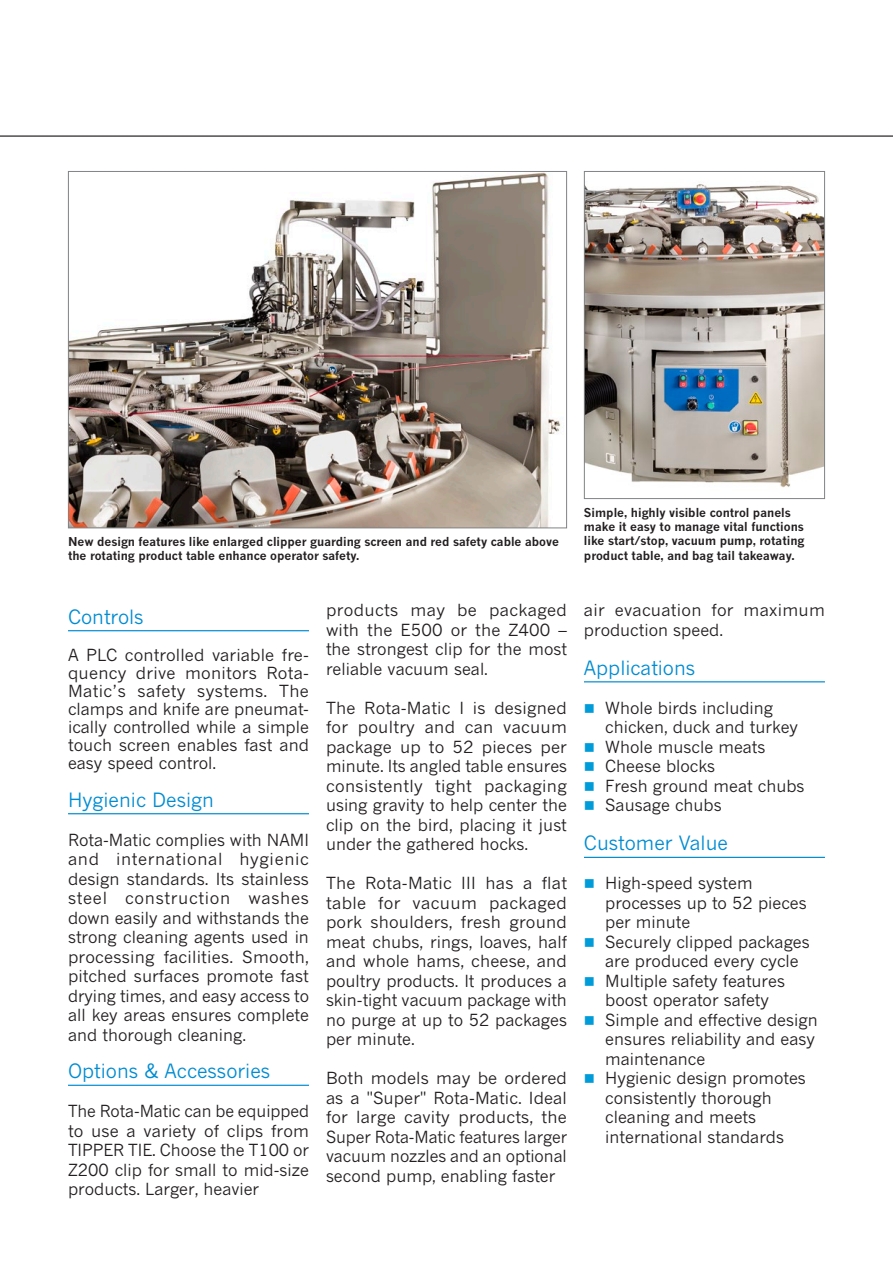
<style>
.page{position:relative;width:893px;height:1263px;background:#fff}
.page>*{position:absolute;margin:0;border:0;box-sizing:border-box;transform-origin:0 0}
.Zwischentitel{font:19.5px "News Gothic MT Pro";color:#008cd2}
.Fliesstext{font:16.5px/19.5px "News Gothic MT Pro";color:#231f20;text-align:justify}
.Zwischentitel-2{font:700 12px/14.4px "News Gothic MT Pro";color:#231f20}
.s1{color:#009cd9}
</style>
<div class="page">
<hr style="left:0;top:135px;width:893px;height:2px;background:#231f20">
<img style="left:70px;top:173px;width:493px;height:353px">
<img style="left:586px;top:184px;width:237px;height:304px">
<div style="left:584px;top:171px;width:241px;height:328px;border:1px solid #808285"></div>
<hr style="left:68px;top:630px;width:241px;height:1px;background:#008cd2">
<hr style="left:68px;top:813px;width:241px;height:1px;background:#008cd2">
<hr style="left:68px;top:1085px;width:241px;height:1px;background:#008cd2">
<hr style="left:584px;top:681px;width:241px;height:1px;background:#008cd2">
<hr style="left:584px;top:857px;width:241px;height:1px;background:#008cd2">
<p class="Zwischentitel-2" style="left:68px;top:534px;width:492px">New design features like enlarged clipper guarding screen and red safety cable above the rotating product table enhance operator safety.</p>
<p class="Zwischentitel" style="left:68px;top:605px;width:77px">Controls</p>
<p class="Fliesstext" style="left:68px;top:646px;width:243px;line-height:18px">A PLC controlled variable fre&shy;quency drive monitors Rota-Matic’s safety systems. The clamps and knife are pneumat&shy;ically controlled while a simple touch screen enables fast and easy speed control.</p>
<p class="Zwischentitel" style="left:68px;top:788px;width:148px">Hygienic Design</p>
<p class="Fliesstext" style="left:68px;top:830px;width:243px">Rota-Matic complies with NAMI and international hygienic design standards. Its stainless steel construction washes down easily and withstands the strong cleaning agents used in processing facilities. Smooth, pitched surfaces promote fast drying times, and easy access to all key areas ensures complete and thorough cleaning.</p>
<p class="Zwischentitel" style="left:68px;top:1059px;width:204px">Options &amp; Accessories</p>
<p class="Fliesstext" style="left:68px;top:1101px;width:243px">The Rota-Matic can be equipped to use a variety of clips from TIPPER TIE. Choose the T100 or Z200 clip for small to mid-size products. Larger, heavier</p>
<p class="Fliesstext" style="left:326px;top:600px;width:242px">products may be packaged with the E500 or the Z400 – the strongest clip for the most reliable vacuum seal.</p>
<p class="Fliesstext" style="left:326px;top:698px;width:243px">The Rota-Matic I is designed for poultry and can vacuum package up to 52 pieces per minute. Its angled table ensures consistently tight packaging using gravity to help center the clip on the bird, placing it just under the gathered hocks.</p>
<p class="Fliesstext" style="left:326px;top:873px;width:243px">The Rota-Matic III has a flat table for vacuum packaged pork shoulders, fresh ground meat chubs, rings, loaves, half and whole hams, cheese, and poultry products. It produces a skin-tight vacuum package with no purge at up to 52 packages per minute.</p>
<p class="Fliesstext" style="left:326px;top:1068px;width:243px">Both models may be ordered as a "Super" Rota-Matic. Ideal for large cavity products, the Super Rota-Matic features larger vacuum nozzles and an optional second pump, enabling faster</p>
<p class="Zwischentitel-2" style="left:584px;top:505px;width:222px">Simple, highly visible control panels make it easy to manage vital functions like start/stop, vacuum pump, rotating product table, and bag tail takeaway.</p>
<p class="Fliesstext" style="left:584px;top:600px;width:242px">air evacuation for maximum production speed.</p>
<p class="Zwischentitel" style="left:584px;top:656px;width:113px">Applications</p>
<p class="Fliesstext" style="left:605px;top:698px;width:194px;text-indent:-21px"><span class="s1">■</span> Whole birds including chicken, duck and turkey</p>
<p class="Fliesstext" style="left:584px;top:737px;width:183px"><span class="s1">■</span> Whole muscle meats</p>
<p class="Fliesstext" style="left:584px;top:756px;width:133px"><span class="s1">■</span> Cheese blocks</p>
<p class="Fliesstext" style="left:584px;top:776px;width:222px"><span class="s1">■</span> Fresh ground meat chubs</p>
<p class="Fliesstext" style="left:584px;top:795px;width:139px"><span class="s1">■</span> Sausage chubs</p>
<p class="Zwischentitel" style="left:584px;top:831px;width:146px">Customer Value</p>
<p class="Fliesstext" style="left:605px;top:873px;width:203px;text-align:left;text-indent:-21px"><span class="s1">■</span> High-speed system processes up to 52 pieces per minute</p>
<p class="Fliesstext" style="left:605px;top:932px;width:206px;text-indent:-21px"><span class="s1">■</span> Securely clipped packages are produced every cycle</p>
<p class="Fliesstext" style="left:584px;top:971px;width:202px;text-align:center"><span class="s1">■</span> Multiple safety features boost operator safety</p>
<p class="Fliesstext" style="left:605px;top:1010px;width:214px;text-align:left;text-indent:-21px"><span class="s1">■</span> Simple and effective design ensures reliability and easy maintenance</p>
<p class="Fliesstext" style="left:605px;top:1068px;width:202px;text-align:left;text-indent:-21px"><span class="s1">■</span> Hygienic design promotes consistently thorough cleaning and meets international standards</p>
</div>
